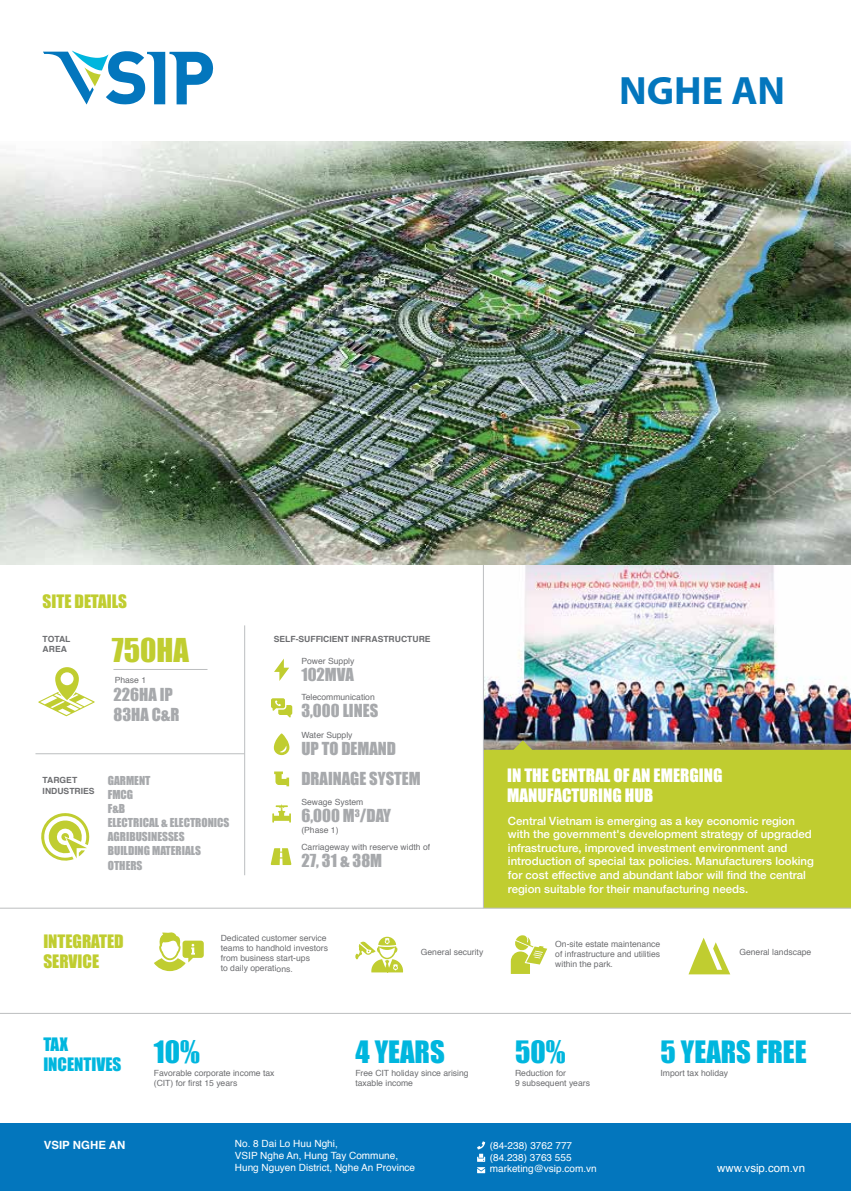
<style>
.page{position:relative;width:851px;height:1191px;background:#fff}
.page>*{position:absolute;margin:0;border:0;box-sizing:border-box;transform-origin:0 0}
.t1{font:700 39.6px "Myriad Pro";color:#0376bd}
.t2{font:30.15px "Impact";color:#c0cd30}
.t3{font:28.35px "Impact";color:#00b6de}
.t4{font:16.95px/20.4px "Impact";color:#fff}
.t5{font:16.95px/20.4px "Impact";color:#c0cd30}
.t6{font:16.95px/20.4px "Impact";color:#00b6de}
.t7{font:16.5px/19.8px "Impact";color:#a7a9ac}
.t8{font:500 11.4px/13.6px "Helvetica Neue";color:#fff}
.t9{font:11.4px/14.1px "Impact";color:#a7a9ac}
.t10{font:11.4px "Helvetica";color:#fff}
.t11{font:700 11.4px "Helvetica";color:#fff}
.t12{font:9.9px/11.9px "Helvetica";color:#fff}
.t13{font:8.55px/10.2px "Helvetica";color:#6d6e71}
.t14{font:700 8.55px/10.2px "Helvetica";color:#6d6e71}
</style>
<div class="page">
<img style="left:484px;top:564px;width:366px;height:176px">
<div style="left:484px;top:740px;width:366px;height:167px;background:#c0cd30"></div>
<div style="left:0;top:1123px;width:850px;height:68px;background:#0376bd"></div>
<svg style="left:43px;top:51px;width:170px;height:53px"></svg>
<svg style="left:477px;top:1141px;width:8px;height:20px"></svg>
<svg style="left:477px;top:1167px;width:8px;height:6px"></svg>
<hr style="left:0;top:907px;width:850px;height:1px;background:#bcbec0">
<hr style="left:0;top:1013px;width:850px;height:1px;background:#bcbec0">
<hr style="left:244px;top:625px;width:1px;height:250px;background:#bcbec0">
<hr style="left:483px;top:564px;width:1px;height:344px;background:#bcbec0">
<svg style="left:154px;top:932px;width:50px;height:39px"></svg>
<svg style="left:510px;top:935px;width:37px;height:39px"></svg>
<svg style="left:355px;top:936px;width:48px;height:36px"></svg>
<svg style="left:688px;top:938px;width:42px;height:36px"></svg>
<img style="left:0;top:142px;width:850px;height:422px">
<svg style="left:274px;top:658px;width:15px;height:23px"></svg>
<svg style="left:274px;top:733px;width:15px;height:22px"></svg>
<svg style="left:271px;top:698px;width:21px;height:19px"></svg>
<svg style="left:272px;top:804px;width:19px;height:18px"></svg>
<svg style="left:41px;top:813px;width:49px;height:48px"></svg>
<svg style="left:38px;top:667px;width:57px;height:49px"></svg>
<hr style="left:113px;top:669px;width:94px;height:1px;background:#bcbec0">
<hr style="left:35px;top:753px;width:209px;height:1px;background:#bcbec0">
<svg style="left:274px;top:771px;width:15px;height:15px"></svg>
<svg style="left:270px;top:848px;width:21px;height:17px"></svg>
<h1 class="t1" style="left:619px;top:65px;width:167px">NGHE AN</h1>
<h3 class="t5" style="left:43px;top:591px;width:86px">SITE DETAILS</h3>
<p class="t14" style="left:43px;top:634px;width:29px">TOTAL<br>AREA</p>
<h2 class="t2" style="left:112px;top:626px;width:79px">750HA</h2>
<p class="t13" style="left:115px;top:675px;width:33px">Phase 1</p>
<h3 class="t7" style="left:113px;top:684px;width:68px">226HA IP<br>83HA C&amp;R</h3>
<p class="t14" style="left:43px;top:775px;width:53px">TARGET<br>INDUSTRIES</p>
<h3 class="t9" style="left:108px;top:772px;width:123px">GARMENT<br>FMCG<br>F&amp;B<br>ELECTRICAL &amp; ELECTRONICS<br>AGRIBUSINESSES<br>BUILDING MATERIALS<br>OTHERS</h3>
<p class="t14" style="left:274px;top:634px;width:158px">SELF-SUFFICIENT INFRASTRUCTURE</p>
<p class="t13" style="left:301px;top:656px;width:54px">Power Supply</p>
<h3 class="t7" style="left:301px;top:664px;width:54px">102MVA</h3>
<p class="t13" style="left:301px;top:692px;width:75px">Telecommunication</p>
<h3 class="t7" style="left:301px;top:700px;width:78px">3,000 LINES</h3>
<p class="t13" style="left:301px;top:730px;width:53px">Water Supply</p>
<h3 class="t7" style="left:301px;top:738px;width:96px">UP TO DEMAND</h3>
<h3 class="t7" style="left:301px;top:768px;width:121px">DRAINAGE SYSTEM</h3>
<p class="t13" style="left:301px;top:797px;width:63px">Sewage System</p>
<h3 class="t7" style="left:301px;top:805px;width:91px">6,000 M<sup>3</sup>/DAY</h3>
<p class="t13" style="left:301px;top:824px;width:39px">(Phase 1)</p>
<p class="t13" style="left:301px;top:842px;width:130px">Carriageway with reserve width of</p>
<h3 class="t7" style="left:301px;top:850px;width:82px">27, 31 &amp; 38M</h3>
<h3 class="t4" style="left:507px;top:764px;width:217px">IN THE CENTRAL OF AN EMERGING<br>MANUFACTURING HUB</h3>
<p class="t8" style="left:508px;top:812px;width:307px">Central Vietnam is emerging as a key economic region with the government's development strategy of upgraded infrastructure, improved investment environment and introduction of special tax policies. Manufacturers looking for cost effective and abundant labor will find the central region suitable for their manufacturing needs.</p>
<h3 class="t5" style="left:43px;top:930px;width:82px">INTEGRATED<br>SERVICE</h3>
<p class="t13" style="left:221px;top:933px;width:109px">Dedicated customer service teams to handhold investors from business start-ups<br>to daily operations.</p>
<p class="t13" style="left:555px;top:938px;width:106px;text-align:justify">On-site estate maintenance of infrastructure and utilities within the park.</p>
<p class="t13" style="left:421px;top:947px;width:64px">General security</p>
<p class="t13" style="left:739px;top:947px;width:73px">General landscape</p>
<h3 class="t6" style="left:43px;top:1033px;width:79px">TAX<br>INCENTIVES</h3>
<h3 class="t3" style="left:154px;top:1029px;width:48px">10%</h3>
<p class="t13" style="left:154px;top:1068px;width:122px">Favorable corporate income tax (CIT) for first 15 years</p>
<h3 class="t3" style="left:355px;top:1029px;width:91px">4 YEARS</h3>
<p class="t13" style="left:355px;top:1068px;width:115px">Free CIT holiday since arising taxable income</p>
<h3 class="t3" style="left:515px;top:1029px;width:52px">50%</h3>
<p class="t13" style="left:515px;top:1068px;width:76px">Reduction for<br>9 subsequent years</p>
<h3 class="t3" style="left:660px;top:1029px;width:148px">5 YEARS FREE</h3>
<p class="t13" style="left:660px;top:1068px;width:69px">Import tax holiday</p>
<h3 class="t11" style="left:44px;top:1136px;width:83px">VSIP NGHE AN</h3>
<p class="t12" style="left:235px;top:1138px;width:182px">No. 8 Dai Lo Huu Nghi,<br>VSIP Nghe An, Hung Tay Commune,<br>Hung Nguyen District, Nghe An Province</p>
<p class="t12" style="left:489px;top:1139px;width:108px">(84-238) 3762 777 (84.238) 3763 555 marketing@vsip.com.vn</p>
<h3 class="t10" style="left:717px;top:1158px;width:89px">www.vsip.com.vn</h3>
</div>
